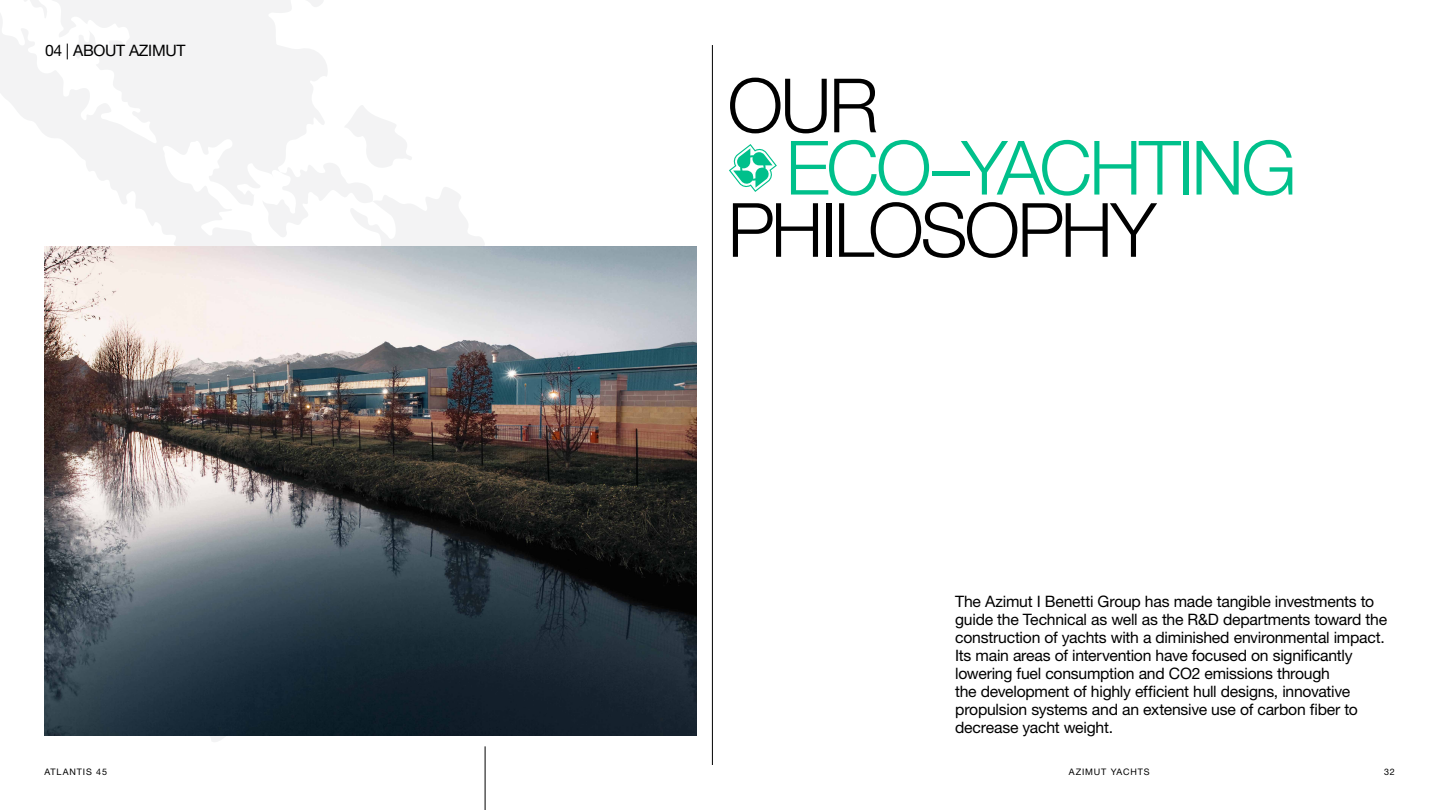
<style>
.page{position:relative;width:1440px;height:810px;background:#fff}
.page>*{position:absolute;margin:0;border:0;box-sizing:border-box;transform-origin:0 0}
.t1{font:300 75px "Helvetica Neue LT Pro";letter-spacing:-.045em;color:#000}
.t2{font:300 75px "Helvetica Neue LT Pro";letter-spacing:-.04em;color:#00c08b}
.t3{font:15.75px/18px "Helvetica Neue LT Pro";letter-spacing:-.015em;color:#000}
.t4{font:9px "Helvetica Neue LT Pro";letter-spacing:.095em;color:#000}
</style>
<div class="page">
<svg style="left:0;top:0;width:485px;height:810px"></svg>
<svg style="left:729px;top:144px;width:48px;height:48px"></svg>
<hr style="left:712px;top:45px;width:1px;height:720px;background:#000">
<img style="left:44px;top:247px;width:653px;height:489px">
<hr style="left:485px;top:746px;width:1px;height:64px;background:#000">
<p class="t3" style="left:45px;top:41px;width:142px">04 | ABOUT AZIMUT</p>
<h1 class="t1" style="left:728px;top:60px;width:153px">OUR</h1>
<h1 class="t2" style="left:786px;top:122px;width:513px">ECO–YACHTING</h1>
<h1 class="t1" style="left:728px;top:184px;width:430px">PHILOSOPHY</h1>
<p class="t3" style="left:955px;top:592px;width:433px">The Azimut I Benetti Group has made tangible investments to guide the Technical as well as the R&amp;D departments toward the construction of yachts with a diminished environmental impact.<br>Its main areas of intervention have focused on significantly lowering fuel consumption and CO2 emissions through<br>the development of highly efficient hull designs, innovative propulsion systems and an extensive use of carbon fiber to decrease yacht weight.</p>
<p class="t4" style="left:44px;top:766px;width:64px">ATLANTIS 45</p>
<p class="t4" style="left:1069px;top:766px;width:82px">AZIMUT YACHTS</p>
<p class="t4" style="left:1384px;top:766px;width:12px">32</p>
</div>
